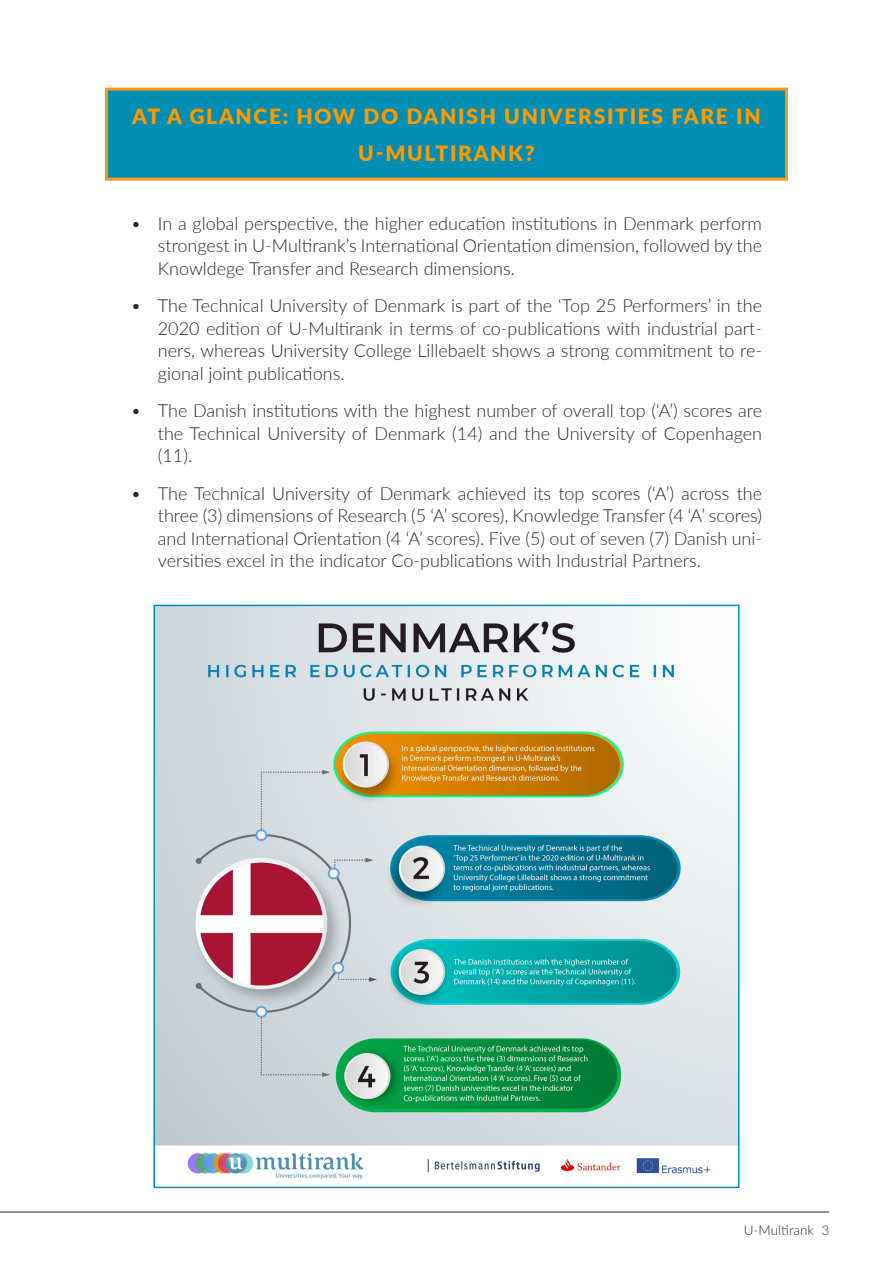
<style>
.page{position:relative;width:893px;height:1263px;background:#fff}
.page>*{position:absolute;margin:0;border:0;box-sizing:border-box;transform-origin:0 0}
.Subhead_-_Align_Cent{font:900 21px "Lato";letter-spacing:.08em;color:#f90}
.t1{font:300 18px/22.5px "Lato";color:#262825;text-align:justify}
.t2{font:300 13.5px "Lato";color:#262825}
</style>
<div class="page">
<hr style="left:0;top:1212px;width:829px;height:1px;background:#262825">
<img style="left:156px;top:608px;width:580px;height:571px">
<div style="left:153px;top:605px;width:586px;height:583px;border:2px solid #008eb3"></div>
<div style="left:106px;top:89px;width:680px;height:90px;background:#008eb3"></div>
<div style="left:105px;top:88px;width:683px;height:93px;border:3px solid #f7981d"></div>
<p class="Subhead_-_Align_Cent" style="left:132px;top:100px;width:630px">AT A GLANCE: HOW DO DANISH UNIVERSITIES FARE IN</p>
<p class="Subhead_-_Align_Cent" style="left:358px;top:138px;width:178px">U-MULTIRANK?</p>
<p class="t1" style="left:158px;top:211px;width:606px;text-indent:-27px">• In a global perspective, the higher education institutions in Denmark perform strongest in U-Multirank’s International Orientation dimension, followed by the Knowldege Transfer and Research dimensions.</p>
<p class="t1" style="left:158px;top:294px;width:606px;text-indent:-27px">• The Technical University of Denmark is part of the ‘Top 25 Performers’ in the 2020 edition of U-Multirank in terms of co-publications with industrial part&shy;ners, whereas University College Lillebaelt shows a strong commitment to re&shy;gional joint publications.</p>
<p class="t1" style="left:158px;top:399px;width:606px;text-indent:-27px">• The Danish institutions with the highest number of overall top (‘A’) scores are the Technical University of Denmark (14) and the University of Copenhagen (11).</p>
<p class="t1" style="left:158px;top:481px;width:606px;text-indent:-27px">• The Technical University of Denmark achieved its top scores (‘A’) across the three (3) dimensions of Research (5 ‘A’ scores), Knowledge Transfer (4 ‘A’ scores) and International Orientation (4 ‘A’ scores). Five (5) out of seven (7) Danish uni&shy;versities excel in the indicator Co-publications with Industrial Partners.</p>
<p class="t2" style="left:744px;top:1220px;width:87px">U-Multirank 3</p>
</div>
